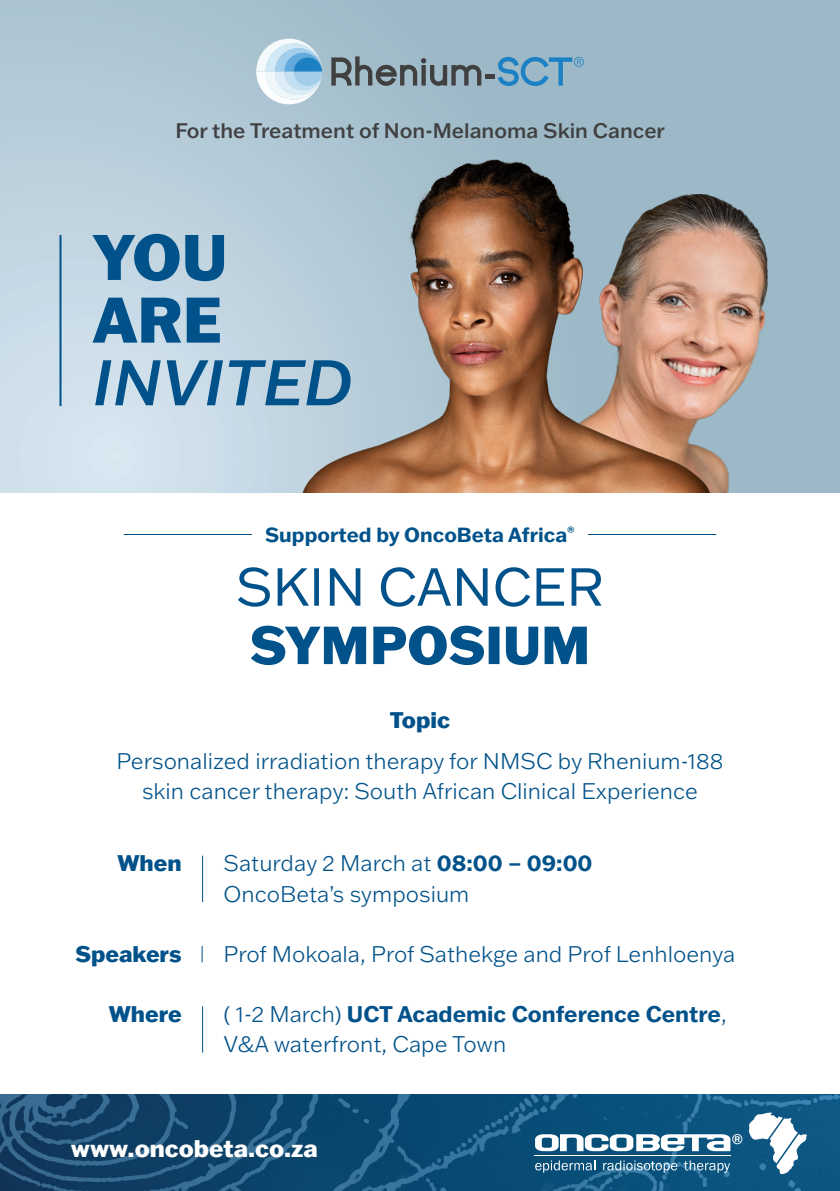
<style>
.page{position:relative;width:840px;height:1191px;background:#fff}
.page>*{position:absolute;margin:0;border:0;box-sizing:border-box;transform-origin:0 0}
.t1{font:italic 500 62.8px/62.6px "Franklin Gothic ATF";color:#01528a}
.t2{font:800 23.6px "Franklin Gothic ATF";color:#fff}
.t3{font:300 22.2px/30px "Franklin Gothic ATF";color:#01528a}
.t4{font:800 22.2px "Franklin Gothic ATF";color:#01528a}
.t5{font:500 20.6px "Franklin Gothic ATF";color:#404041}
.t6{font:700 20px "Franklin Gothic ATF";color:#01528a}
.t7{font:500 14.6px "Franklin Gothic";color:#fff}
.s1{font-weight:800;font-style:normal}
.s2{font-weight:700}
</style>
<div class="page">
<img style="left:0;top:0;width:839px;height:493px">
<img style="left:712px;top:194px;width:127px;height:299px">
<img style="left:297px;top:130px;width:415px;height:363px">
<img style="left:0;top:1094px;width:839px;height:97px">
<svg style="left:251px;top:625px;width:335px;height:40px"></svg>
<svg style="left:238px;top:567px;width:363px;height:39px"></svg>
<hr style="left:202px;top:855px;width:1px;height:47px;background:#01528a">
<hr style="left:587px;top:534px;width:128px;height:1px;background:#01528a">
<hr style="left:124px;top:534px;width:128px;height:1px;background:#01528a">
<hr style="left:202px;top:1006px;width:1px;height:46px;background:#01528a">
<svg style="left:201px;top:946px;width:1px;height:16px"></svg>
<svg style="left:747px;top:1112px;width:60px;height:62px"></svg>
<hr style="left:534px;top:1155px;width:196px;height:1px;background:#fff">
<svg style="left:534px;top:1134px;width:196px;height:17px"></svg>
<svg style="left:535px;top:1160px;width:59px;height:12px"></svg>
<svg style="left:603px;top:1160px;width:74px;height:12px"></svg>
<svg style="left:683px;top:1160px;width:46px;height:12px"></svg>
<svg style="left:256px;top:39px;width:66px;height:65px"></svg>
<svg style="left:331px;top:56px;width:150px;height:30px;background:#7c8c95"></svg>
<div style="left:485px;top:74px;width:9px;height:5px;background:#404041"></div>
<svg style="left:497px;top:57px;width:86px;height:29px;background:#71a6c5"></svg>
<hr style="left:59px;top:235px;width:2px;height:171px;background:#01528a">
<p class="t5" style="left:175px;top:116px;width:491px">For the Treatment of Non-Melanoma Skin Cancer</p>
<p class="t1" style="left:93px;top:224px;width:261px"><span class="s1">YOU<br>ARE<br></span>INVITED</p>
<p class="t6" style="left:265px;top:521px;width:311px">Supported by OncoBeta Africa<sup>®</sup></p>
<p class="t4" style="left:389px;top:705px;width:62px">Topic</p>
<p class="t3" style="left:116px;top:745px;width:608px;text-align:center">Personalized irradiation therapy for NMSC by Rhenium-188 skin cancer therapy: South African Clinical Experience</p>
<p class="t4" style="left:117px;top:848px;width:66px">When</p>
<p class="t3" style="left:223px;top:848px;width:370px">Saturday 2 March at <span class="s2">08:00 – 09:00<br></span>OncoBeta’s symposium</p>
<p class="t4" style="left:75px;top:939px;width:108px">Speakers</p>
<p class="t3" style="left:223px;top:938px;width:513px">Prof Mokoala, Prof Sathekge and Prof Lenhloenya</p>
<p class="t4" style="left:109px;top:999px;width:74px">Where</p>
<p class="t3" style="left:223px;top:998px;width:504px">( 1-2 March) <span class="s2">UCT Academic Conference Centre</span>,<br>V&amp;A waterfront, Cape Town</p>
<p class="t2" style="left:71px;top:1132px;width:248px">www.oncobeta.co.za</p>
<p class="t7" style="left:731px;top:1130px;width:13px">®</p>
</div>
